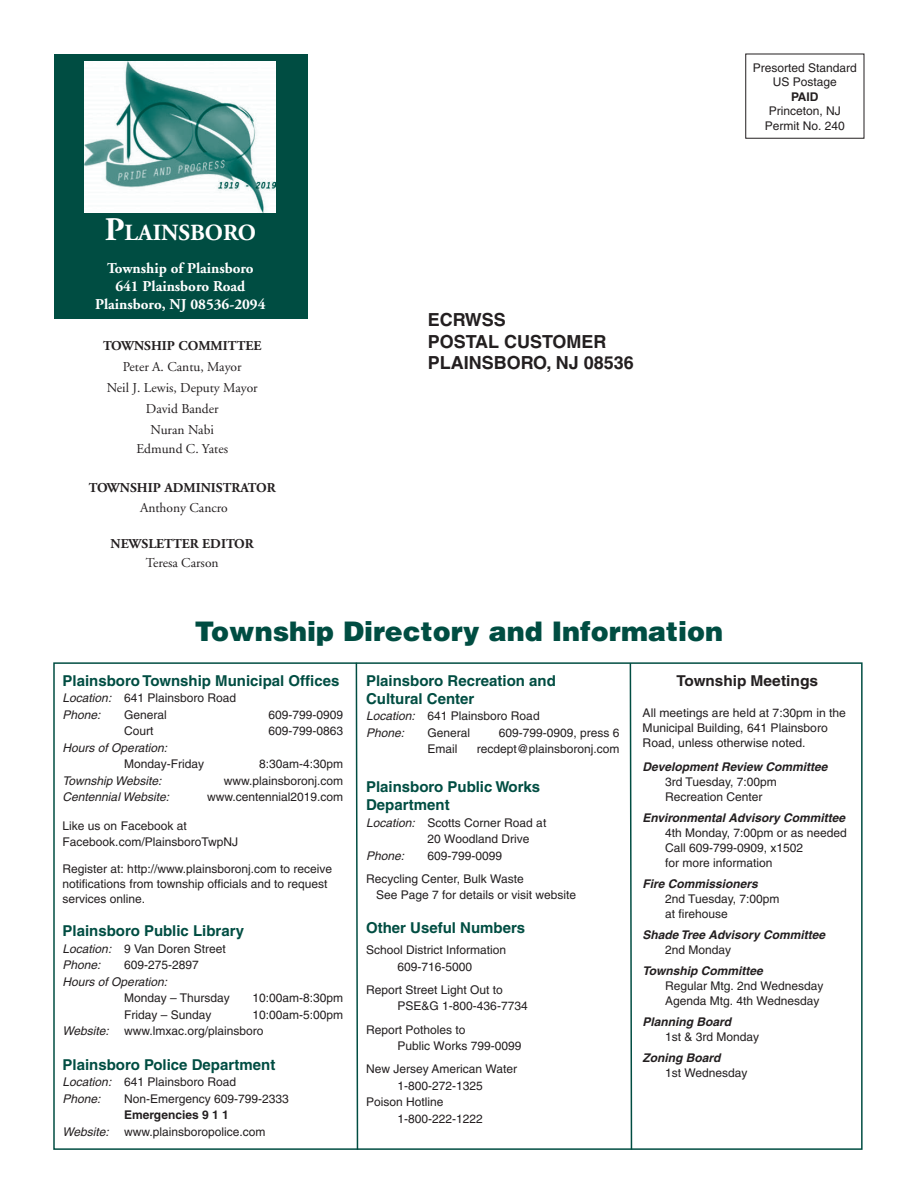
<style>
.page{position:relative;width:918px;height:1188px;background:#fff}
.page>*{position:absolute;margin:0;border:0;box-sizing:border-box;transform-origin:0 0}
.t1{font:900 27px "Helvetica";color:#004d42}
.t2{font:700 23.1px "Adobe Garamond";color:#fff}
.t3{font:700 18px/21.6px "Helvetica";color:#231f20}
.t4{font:700 15px/18px "Helvetica";color:#004d42}
.t5{font:700 15px/18px "Adobe Garamond";color:#fff;text-align:center}
.t6{font:700 15px "Helvetica";color:#231f20}
.t7{font:13.5px/21px "Adobe Garamond";color:#231f20;text-align:center}
.t8{font:700 13.5px "Adobe Garamond";color:#231f20}
.t9{font:12px/15px "Helvetica";color:#231f20}
.t10{font:italic 700 12px "Helvetica";color:#231f20}
.t11{font:italic 12px/16.5px "Helvetica";color:#231f20}
.t12{font:700 12px "Helvetica";color:#231f20}
.s1{font-size:33px}
.s2{font-style:italic}
.s3{font-style:normal}
</style>
<div class="page">
<div style="left:54px;top:54px;width:253px;height:265px;background:#004d42"></div>
<div style="left:745px;top:54px;width:119px;height:85px;border:1px solid #231f20"></div>
<svg style="left:355px;top:662px;width:4px;height:488px"></svg>
<svg style="left:629px;top:662px;width:4px;height:488px"></svg>
<img style="left:84px;top:62px;width:192px;height:151px">
<h2 class="t2" style="left:105px;top:221px;width:153px"><span class="s1">P</span>LAINSBORO</h2>
<p class="t5" style="left:95px;top:260px;width:172px">Township of Plainsboro<br>641 Plainsboro Road<br>Plainsboro, NJ 08536-2094</p>
<p class="t8" style="left:103px;top:338px;width:160px">TOWNSHIP COMMITTEE</p>
<p class="t7" style="left:107px;top:356px;width:152px">Peter A. Cantu, Mayor<br>Neil J. Lewis, Deputy Mayor<br>David Bander<br>Nuran Nabi</p>
<p class="t7" style="left:136px;top:439px;width:93px">Edmund C. Yates</p>
<p class="t8" style="left:89px;top:480px;width:188px">TOWNSHIP ADMINISTRATOR</p>
<p class="t7" style="left:140px;top:497px;width:89px">Anthony Cancro</p>
<p class="t8" style="left:111px;top:536px;width:145px">NEWSLETTER EDITOR</p>
<p class="t7" style="left:146px;top:553px;width:74px">Teresa Carson</p>
<h3 class="t3" style="left:428px;top:309px;width:208px">ECRWSS<br>POSTAL CUSTOMER<br>PLAINSBORO, NJ 08536</h3>
<p class="t9" style="left:753px;top:61px;width:106px;line-height:14.4px;text-align:center">Presorted Standard<br>US Postage</p>
<p class="t12" style="left:791px;top:89px;width:29px">PAID</p>
<p class="t9" style="left:765px;top:104px;width:82px;line-height:14.4px;text-align:center">Princeton, NJ<br>Permit No. 240</p>
<h1 class="t1" style="left:195px;top:614px;width:530px">Township Directory and Information</h1>
<p class="t4" style="left:63px;top:671px;width:278px">Plainsboro Township Municipal Offices</p>
<p class="t9" style="left:63px;top:690px;width:175px;line-height:16.5px"><span class="s2">Location:</span> 641 Plainsboro Road<br><span class="s2">Phone:</span></p>
<p class="t4" style="left:366px;top:671px;width:191px">Plainsboro Recreation and<br>Cultural Center</p>
<p class="t9" style="left:366px;top:708px;width:175px;line-height:16.5px"><span class="s2">Location:</span> 641 Plainsboro Road<br><span class="s2">Phone:</span></p>
<p class="t6" style="left:676px;top:671px;width:143px">Township Meetings</p>
<p class="t9" style="left:643px;top:706px;width:205px">All meetings are held at 7:30pm in the<br>Municipal Building, 641 Plainsboro<br>Road, unless otherwise noted.</p>
<p class="t10" style="left:643px;top:760px;width:186px">Development Review Committee</p>
<p class="t9" style="left:665px;top:775px;width:113px">3rd Tuesday, 7:00pm<br>Recreation Center</p>
<p class="t10" style="left:643px;top:811px;width:204px">Environmental Advisory Committee</p>
<p class="t9" style="left:665px;top:826px;width:183px">4th Monday, 7:00pm or as needed<br>Call 609-799-0909, x1502<br>for more information</p>
<p class="t10" style="left:643px;top:877px;width:117px">Fire Commissioners</p>
<p class="t9" style="left:665px;top:892px;width:116px">2nd Tuesday, 7:00pm at firehouse</p>
<p class="t10" style="left:643px;top:928px;width:184px">Shade Tree Advisory Committee</p>
<p class="t9" style="left:665px;top:943px;width:68px">2nd Monday</p>
<p class="t10" style="left:643px;top:964px;width:122px">Township Committee</p>
<p class="t9" style="left:665px;top:979px;width:160px">Regular Mtg. 2nd Wednesday<br>Agenda Mtg. 4th Wednesday</p>
<p class="t10" style="left:643px;top:1015px;width:90px">Planning Board</p>
<p class="t9" style="left:665px;top:1030px;width:96px">1st &amp; 3rd Monday</p>
<p class="t10" style="left:643px;top:1051px;width:79px">Zoning Board</p>
<p class="t9" style="left:665px;top:1066px;width:84px">1st Wednesday</p>
<p class="t9" style="left:124px;top:707px;width:44px">General</p>
<p class="t9" style="left:268px;top:707px;width:76px">609-799-0909</p>
<p class="t9" style="left:124px;top:723px;width:31px">Court</p>
<p class="t9" style="left:268px;top:723px;width:76px">609-799-0863</p>
<p class="t11" style="left:63px;top:739px;width:106px">Hours of Operation:</p>
<p class="t9" style="left:124px;top:756px;width:82px">Monday-Friday</p>
<p class="t9" style="left:259px;top:756px;width:86px">8:30am-4:30pm</p>
<p class="t11" style="left:63px;top:772px;width:100px">Township Website:</p>
<p class="t9" style="left:224px;top:773px;width:121px">www.plainsboronj.com</p>
<p class="t11" style="left:63px;top:789px;width:108px">Centennial Website:</p>
<p class="t9" style="left:207px;top:789px;width:138px">www.centennial2019.com</p>
<p class="t9" style="left:63px;top:817px;width:177px;line-height:16.5px">Like us on Facebook at<br>Facebook.com/PlainsboroTwpNJ</p>
<p class="t9" style="left:63px;top:861px;width:271px">Register at: http://www.plainsboronj.com to receive notifications from township officials and to request services online.</p>
<p class="t4" style="left:63px;top:922px;width:183px">Plainsboro Public Library</p>
<p class="t11" style="left:63px;top:940px;width:165px">Location: <span class="s3">9 Van Doren Street<br></span>Phone:</p>
<p class="t9" style="left:428px;top:725px;width:44px">General</p>
<p class="t9" style="left:499px;top:725px;width:122px">609-799-0909, press 6</p>
<p class="t9" style="left:428px;top:741px;width:31px">Email</p>
<p class="t9" style="left:477px;top:741px;width:144px">recdept@plainsboronj.com</p>
<p class="t4" style="left:366px;top:778px;width:176px">Plainsboro Public Works<br>Department</p>
<p class="t9" style="left:428px;top:814px;width:120px;line-height:16.5px;text-indent:-62px"><span class="s2">Location:</span> Scotts Corner Road at<br>20 Woodland Drive</p>
<p class="t11" style="left:366px;top:847px;width:40px">Phone:</p>
<p class="t9" style="left:366px;top:844px;width:159px;line-height:23.2px;text-indent:62px">609-799-0099<br>Recycling Center, Bulk Waste</p>
<p class="t9" style="left:376px;top:888px;width:202px">See Page 7 for details or visit website</p>
<p class="t4" style="left:366px;top:919px;width:160px">Other Useful Numbers</p>
<p class="t9" style="left:366px;top:942px;width:142px;line-height:16.5px;text-align:center">School District Information<br>609-716-5000</p>
<p class="t9" style="left:398px;top:981px;width:132px;line-height:16.5px;text-indent:-32px">Report Street Light Out to<br>PSE&amp;G 1-800-436-7734</p>
<p class="t9" style="left:398px;top:1021px;width:125px;line-height:16.5px;text-indent:-32px">Report Potholes to<br>Public Works 799-0099</p>
<p class="t9" style="left:366px;top:1062px;width:152px">New Jersey American Water</p>
<p class="t9" style="left:398px;top:1078px;width:87px">1-800-272-1325</p>
<p class="t9" style="left:366px;top:1095px;width:79px">Poison Hotline</p>
<p class="t9" style="left:398px;top:1111px;width:87px">1-800-222-1222</p>
<p class="t9" style="left:124px;top:957px;width:76px">609-275-2897</p>
<p class="t11" style="left:63px;top:973px;width:106px">Hours of Operation:</p>
<p class="t9" style="left:124px;top:990px;width:107px">Monday – Thursday</p>
<p class="t9" style="left:252px;top:990px;width:92px">10:00am-8:30pm</p>
<p class="t9" style="left:124px;top:1007px;width:89px">Friday – Sunday</p>
<p class="t9" style="left:252px;top:1007px;width:92px">10:00am-5:00pm</p>
<p class="t11" style="left:63px;top:1023px;width:48px">Website:</p>
<p class="t9" style="left:124px;top:1023px;width:141px">www.lmxac.org/plainsboro</p>
<p class="t4" style="left:63px;top:1055px;width:214px">Plainsboro Police Department</p>
<p class="t9" style="left:63px;top:1074px;width:175px;line-height:16.5px"><span class="s2">Location:</span> 641 Plainsboro Road<br><span class="s2">Phone:</span></p>
<p class="t9" style="left:124px;top:1091px;width:166px">Non-Emergency 609-799-2333</p>
<p class="t12" style="left:124px;top:1108px;width:106px">Emergencies 9 1 1</p>
<p class="t11" style="left:63px;top:1123px;width:48px">Website:</p>
<p class="t9" style="left:124px;top:1124px;width:143px">www.plainsboropolice.com</p>
</div>
